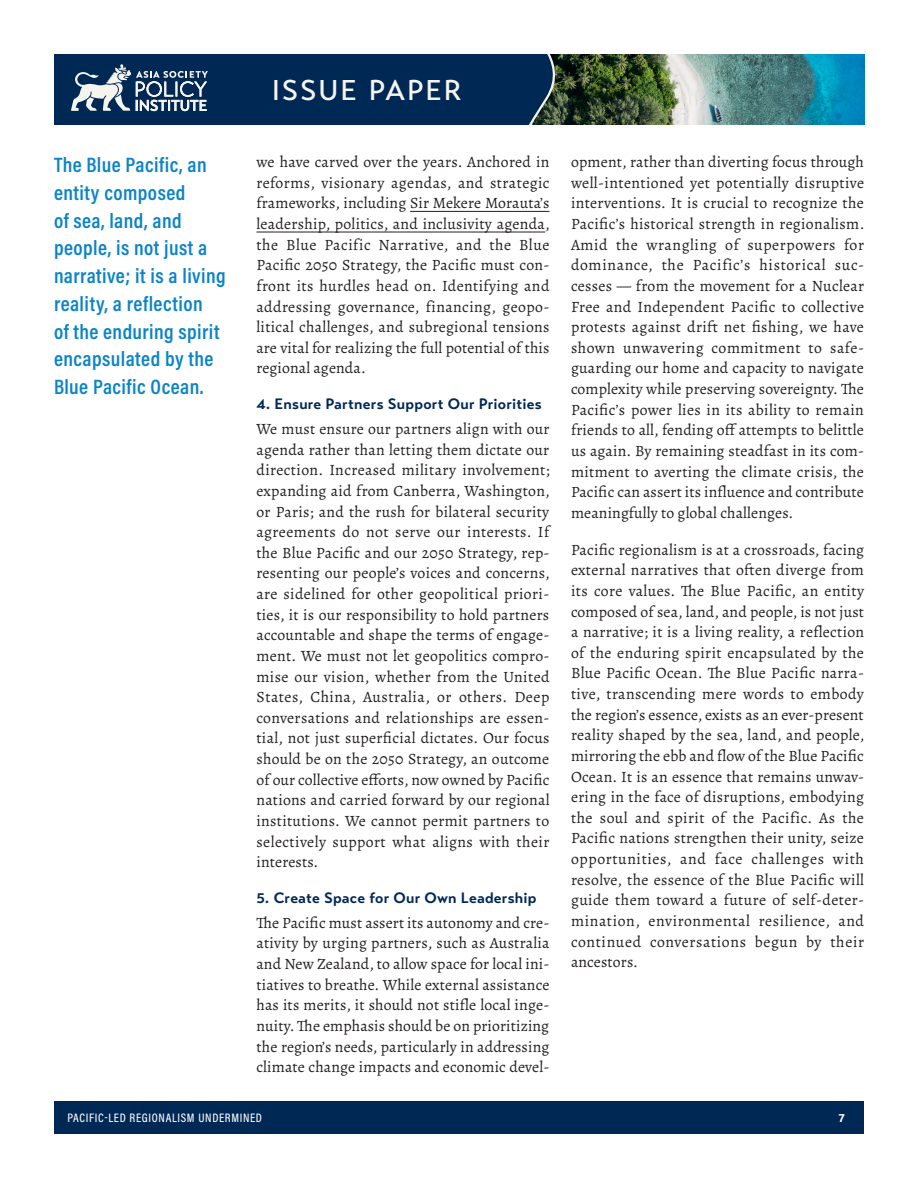
<style>
.page{position:relative;width:918px;height:1188px;background:#fff}
.page>*{position:absolute;margin:0;border:0;box-sizing:border-box;transform-origin:0 0}
.Banner_SML_header{font:500 28.5px "Transat Text";letter-spacing:.065em;color:#f5f4ed}
.pull_quote{font:600 21px/27.8px "Acumin Pro Cond";letter-spacing:.02em;color:#0c84c7}
.body_text{font:15.75px/20.7px "Alegreya";letter-spacing:.01em;color:#231f20;text-align:justify}
.Subhead_2{font:700 15px "Transat Text";letter-spacing:.015em;color:#002855}
.Paper_Title{font:500 12.3px "Acumin Pro Cond";letter-spacing:.055em;color:#fff}
.t1{font:700 12px "Acumin Pro";color:#fff}
</style>
<div class="page">
<img style="left:574px;top:54px;width:290px;height:71px">
<div style="left:54px;top:1102px;width:810px;height:32px;background:#002855"></div>
<svg style="left:515px;top:54px;width:59px;height:71px;background:#1e3948"></svg>
<div style="left:54px;top:54px;width:461px;height:71px;background:#002855"></div>
<svg style="left:71px;top:64px;width:137px;height:48px"></svg>
<hr style="left:410px;top:211px;width:139px;height:1px;background:#231f20">
<hr style="left:256px;top:232px;width:289px;height:1px;background:#231f20">
<p class="pull_quote" style="left:54px;top:150px;width:173px">The Blue Pacific, an entity composed<br>of sea, land, and people, is not just a narrative; it is a living reality, a reflection<br>of the enduring spirit encapsulated by the<br>Blue Pacific Ocean.</p>
<p class="Banner_SML_header" style="left:272px;top:73px;width:191px">ISSUE PAPER</p>
<p class="body_text" style="left:256px;top:152px;width:295px">we have carved over the years. Anchored in reforms, visionary agendas, and strategic frameworks, including Sir Mekere Morauta’s leadership, politics, and inclusivity agenda, the Blue Pacific Narrative, and the Blue Pacific 2050 Strategy, the Pacific must con&shy;front its hurdles head on. Identifying and addressing governance, financing, geopo&shy;litical challenges, and subregional tensions are vital for realizing the full potential of this regional agenda.</p>
<p class="Subhead_2" style="left:256px;top:395px;width:287px">4. Ensure Partners Support Our Priorities</p>
<p class="body_text" style="left:256px;top:418px;width:295px">We must ensure our partners align with our agenda rather than letting them dictate our direction. Increased military involvement; expanding aid from Canberra, Washington, or Paris; and the rush for bilateral security agreements do not serve our interests. If the Blue Pacific and our 2050 Strategy, rep&shy;resenting our people’s voices and concerns, are sidelined for other geopolitical priori&shy;ties, it is our responsibility to hold partners accountable and shape the terms of engage&shy;ment. We must not let geopolitics compro&shy;mise our vision, whether from the United States, China, Australia, or others. Deep conversations and relationships are essen&shy;tial, not just superficial dictates. Our focus should be on the 2050 Strategy, an outcome of our collective efforts, now owned by Pacific nations and carried forward by our regional institutions. We cannot permit partners to selectively support what aligns with their interests.</p>
<p class="Subhead_2" style="left:256px;top:889px;width:282px">5. Create Space for Our Own Leadership</p>
<p class="body_text" style="left:256px;top:912px;width:294px">The Pacific must assert its autonomy and cre&shy;ativity by urging partners, such as Australia and New Zealand, to allow space for local ini&shy;tiatives to breathe. While external assistance has its merits, it should not stifle local inge&shy;nuity. The emphasis should be on prioritizing the region’s needs, particularly in addressing climate change impacts and economic devel-</p>
<p class="body_text" style="left:571px;top:152px;width:295px">opment, rather than diverting focus through well-intentioned yet potentially disruptive interventions. It is crucial to recognize the Pacific’s historical strength in regionalism.<br>Amid the wrangling of superpowers for dominance, the Pacific’s historical suc&shy;cesses — from the movement for a Nuclear Free and Independent Pacific to collective protests against drift net fishing, we have shown unwavering commitment to safe&shy;guarding our home and capacity to navigate complexity while preserving sovereignty. The Pacific’s power lies in its ability to remain friends to all, fending off attempts to belittle us again. By remaining steadfast in its com&shy;mitment to averting the climate crisis, the Pacific can assert its influence and contribute meaningfully to global challenges.</p>
<p class="body_text" style="left:571px;top:539px;width:295px">Pacific regionalism is at a crossroads, facing external narratives that often diverge from its core values. The Blue Pacific, an entity composed of sea, land, and people, is not just a narrative; it is a living reality, a reflection of the enduring spirit encapsulated by the Blue Pacific Ocean. The Blue Pacific narra&shy;tive, transcending mere words to embody the region’s essence, exists as an ever-present reality shaped by the sea, land, and people, mirroring the ebb and flow of the Blue Pacific Ocean. It is an essence that remains unwav&shy;ering in the face of disruptions, embodying the soul and spirit of the Pacific. As the Pacific nations strengthen their unity, seize opportunities, and face challenges with resolve, the essence of the Blue Pacific will guide them toward a future of self-deter&shy;mination, environmental resilience, and continued conversations begun by their ancestors.</p>
<p class="Paper_Title" style="left:68px;top:1110px;width:196px">PACIFIC-LED REGIONALISM UNDERMINED</p>
<p class="t1" style="left:839px;top:1109px;width:7px">7</p>
</div>
